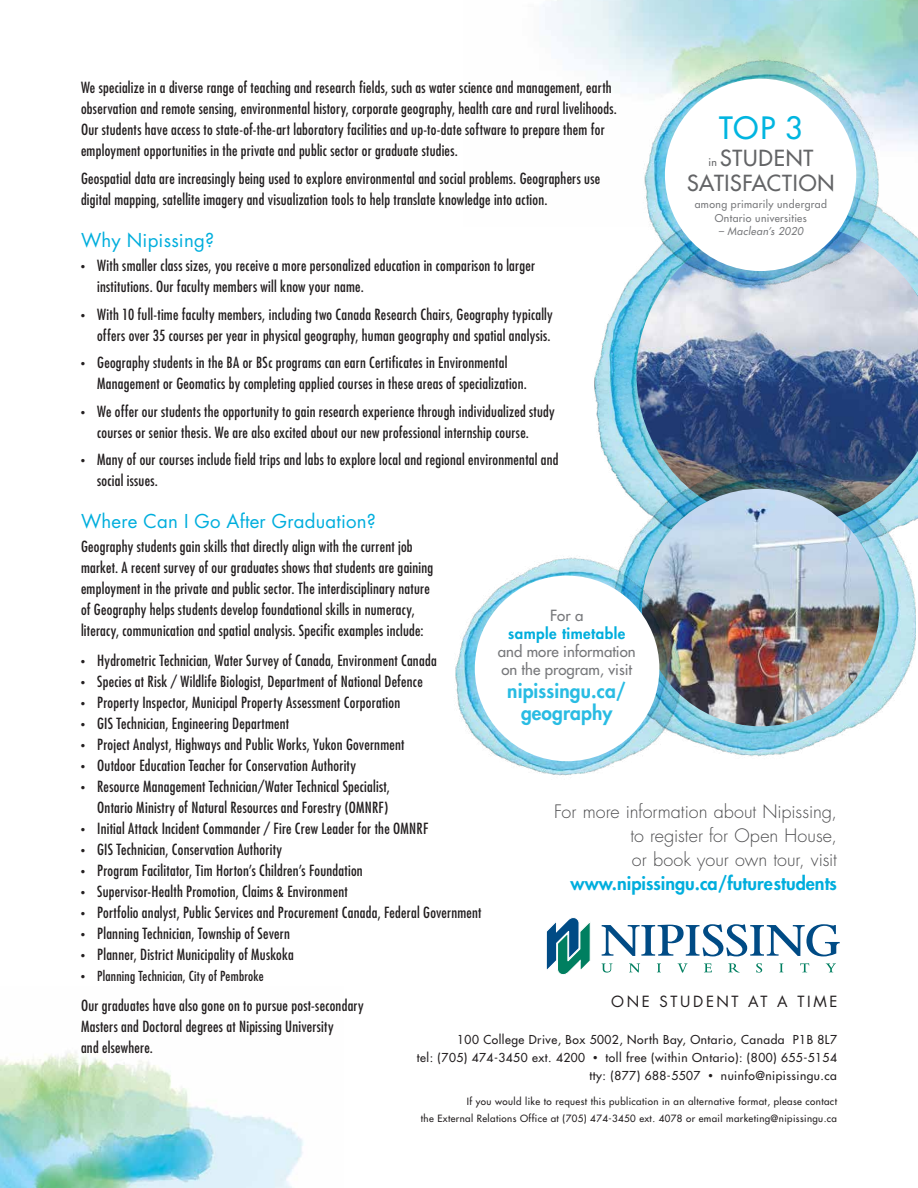
<style>
.page{position:relative;width:918px;height:1188px;background:#fff}
.page>*{position:absolute;margin:0;border:0;box-sizing:border-box;transform-origin:0 0}
.t1{font:500 30px "Futura Std";color:#00b5e0}
.t2{font:500 21.6px/24.8px "Futura Std";letter-spacing:.03em;color:#636466;text-align:center}
.t3{font:800 19.5px/22.5px "Futura Std";letter-spacing:.005em;color:#29bce3;text-align:center}
.t4{font:18.6px "Futura Std";letter-spacing:.01em;color:#00aedd}
.t5{font:300 18px/24px "Futura Std";color:#4d4d4f;text-align:justify}
.t6{font:800 18px "Futura Std";color:#00aedd}
.t7{font:condensed 15px/21px "Futura Std";letter-spacing:.015em;color:#231f20}
.t8{font:500 15px/18px "Futura Std";color:#77787b}
.t9{font:15px "Futura Std";letter-spacing:.175em;color:#231f20}
.t10{font:800 15px "Futura Std";letter-spacing:.03em;color:#00aedd}
.t11{font:condensed 13.5px "Futura Std";letter-spacing:.02em;color:#231f20}
.t12{font:500 12px/18px "Futura Std";letter-spacing:.04em;color:#231f20;text-align:right}
.t13{font:500 10.5px/13.5px "Futura Std";letter-spacing:.035em;color:#77787b;text-align:center}
.t14{font:italic 500 10.5px "Futura Std";letter-spacing:.04em;color:#77787b}
.t15{font:500 9.75px/16.5px "Futura Std";letter-spacing:.04em;color:#231f20;text-align:right}
.s1{font-weight:300;font-size:9px}
.s2{font-size:10.5px}
.s3{font-weight:300;font-stretch:condensed;font-size:9px}
</style>
<div class="page">
<svg style="left:546px;top:917px;width:44px;height:58px"></svg>
<svg style="left:602px;top:924px;width:238px;height:32px"></svg>
<svg style="left:602px;top:963px;width:11px;height:10px"></svg>
<svg style="left:629px;top:963px;width:11px;height:9px"></svg>
<svg style="left:657px;top:963px;width:4px;height:9px"></svg>
<svg style="left:678px;top:963px;width:10px;height:10px"></svg>
<svg style="left:704px;top:963px;width:8px;height:9px"></svg>
<svg style="left:728px;top:963px;width:12px;height:10px"></svg>
<svg style="left:756px;top:963px;width:6px;height:10px"></svg>
<svg style="left:779px;top:963px;width:4px;height:9px"></svg>
<svg style="left:800px;top:963px;width:9px;height:9px"></svg>
<svg style="left:826px;top:963px;width:10px;height:9px"></svg>
<img style="left:0;top:1052px;width:304px;height:136px">
<img style="left:594px;top:211px;width:322px;height:310px">
<img style="left:636px;top:222px;width:282px;height:298px">
<img style="left:633px;top:53px;width:252px;height:243px">
<svg style="left:664px;top:78px;width:193px;height:193px"></svg>
<img style="left:603px;top:444px;width:312px;height:313px">
<img style="left:642px;top:489px;width:238px;height:237px;border-radius:119px">
<img style="left:455px;top:551px;width:232px;height:225px">
<div style="left:474px;top:575px;width:186px;height:187px;background:#fff;border-radius:50%"></div>
<p class="t7" style="left:81px;top:77px;width:538px">We specialize in a diverse range of teaching and research fields, such as water science and management, earth observation and remote sensing, environmental history, corporate geography, health care and rural livelihoods.<br>Our students have access to state-of-the-art laboratory facilities and up-to-date software to prepare them for employment opportunities in the private and public sector or graduate studies.</p>
<p class="t7" style="left:81px;top:168px;width:521px">Geospatial data are increasingly being used to explore environmental and social problems. Geographers use digital mapping, satellite imagery and visualization tools to help translate knowledge into action.</p>
<p class="t4" style="left:81px;top:228px;width:135px">Why Nipissing?</p>
<p class="t7" style="left:97px;top:255px;width:439px;text-indent:-16px"><span class="s1">•</span> With smaller class sizes, you receive a more personalized education in comparison to larger institutions. Our faculty members will know your name.</p>
<p class="t7" style="left:81px;top:304px;width:473px;text-align:right"><span class="s1">•</span> With 10 full-time faculty members, including two Canada Research Chairs, Geography typically offers over 35 courses per year in physical geography, human geography and spatial analysis.</p>
<p class="t7" style="left:97px;top:352px;width:431px;text-indent:-16px"><span class="s1">•</span> Geography students in the BA or BSc programs can earn Certificates in Environmental<br>Management or Geomatics by completing applied courses in these areas of specialization.</p>
<p class="t7" style="left:97px;top:400px;width:459px;text-indent:-16px"><span class="s1">•</span> We offer our students the opportunity to gain research experience through individualized study courses or senior thesis. We are also excited about our new professional internship course.</p>
<p class="t7" style="left:97px;top:449px;width:463px;text-indent:-16px"><span class="s1">•</span> Many of our courses include field trips and labs to explore local and regional environmental and social issues.</p>
<p class="t4" style="left:81px;top:509px;width:296px">Where Can I Go After Graduation?</p>
<p class="t7" style="left:81px;top:536px;width:354px">Geography students gain skills that directly align with the current job market. A recent survey of our graduates shows that students are gaining employment in the private and public sector. The interdisciplinary nature of Geography helps students develop foundational skills in numeracy, literacy, communication and spatial analysis. Specific examples include:</p>
<p class="t7" style="left:81px;top:650px;width:357px"><span class="s1">•</span> Hydrometric Technician, Water Survey of Canada, Environment Canada</p>
<p class="t7" style="left:81px;top:671px;width:343px"><span class="s1">•</span> Species at Risk / Wildlife Biologist, Department of National Defence</p>
<p class="t7" style="left:81px;top:692px;width:321px"><span class="s1">•</span> Property Inspector, Municipal Property Assessment Corporation</p>
<p class="t7" style="left:81px;top:713px;width:210px"><span class="s1">•</span> GIS Technician, Engineering Department</p>
<p class="t7" style="left:81px;top:734px;width:325px"><span class="s1">•</span> Project Analyst, Highways and Public Works, Yukon Government</p>
<p class="t7" style="left:81px;top:755px;width:277px"><span class="s1">•</span> Outdoor Education Teacher for Conservation Authority</p>
<p class="t7" style="left:81px;top:776px;width:310px;text-align:right"><span class="s1">•</span> Resource Management Technician/Water Technical Specialist,<br>Ontario Ministry of Natural Resources and Forestry (OMNRF)</p>
<p class="t7" style="left:81px;top:818px;width:349px"><span class="s1">•</span> Initial Attack Incident Commander / Fire Crew Leader for the OMNRF</p>
<p class="t7" style="left:81px;top:839px;width:203px"><span class="s1">•</span> GIS Technician, Conservation Authority</p>
<p class="t7" style="left:81px;top:860px;width:283px"><span class="s1">•</span> Program Facilitator, Tim Horton’s Children’s Foundation</p>
<p class="t7" style="left:81px;top:881px;width:268px"><span class="s1">•</span> Supervisor-Health Promotion, Claims &amp; Environment</p>
<p class="t7" style="left:81px;top:902px;width:402px"><span class="s1">•</span> Portfolio analyst, Public Services and Procurement Canada, Federal Government</p>
<p class="t7" style="left:81px;top:923px;width:210px"><span class="s1">•</span> Planning Technician, Township of Severn</p>
<p class="t7" style="left:81px;top:944px;width:214px"><span class="s1">•</span> Planner, District Municipality of Muskoka</p>
<p class="t11" style="left:81px;top:968px;width:184px"><span class="s1">•</span> Planning Technician, City of Pembroke</p>
<p class="t7" style="left:81px;top:995px;width:284px">Our graduates have also gone on to pursue post-secondary<br>Masters and Doctoral degrees at Nipissing University<br>and elsewhere.</p>
<h1 class="t1" style="left:719px;top:110px;width:85px">TOP 3</h1>
<h2 class="t2" style="left:687px;top:146px;width:149px"><span class="s2">in</span> STUDENT<br>SATISFACTION</h2>
<p class="t13" style="left:695px;top:198px;width:134px">among primarily undergrad<br>Ontario universities</p>
<p class="t14" style="left:719px;top:225px;width:86px">– Maclean’s 2020</p>
<p class="t8" style="left:550px;top:607px;width:35px">For a</p>
<p class="t10" style="left:508px;top:624px;width:118px">sample timetable</p>
<p class="t8" style="left:498px;top:643px;width:139px">and more information on the program, visit</p>
<h3 class="t3" style="left:507px;top:679px;width:120px">nipissingu.ca/ geography</h3>
<p class="t5" style="left:630px;top:800px;width:208px;text-indent:-76px">For more information about Nipissing, to register for Open House, or book your own tour, visit</p>
<p class="t6" style="left:571px;top:872px;width:268px">www.nipissingu.ca/futurestudents</p>
<p class="t9" style="left:611px;top:992px;width:228px">ONE STUDENT AT A TIME</p>
<p class="t12" style="left:417px;top:1031px;width:422px">100 College Drive, Box 5002, North Bay, Ontario, Canada P1B 8L7<br>tel: (705) 474-3450 ext. 4200 <span class="s3">•</span> toll free (within Ontario): (800) 655-5154 tty: (877) 688-5507 <span class="s3">•</span> nuinfo@nipissingu.ca</p>
<p class="t15" style="left:421px;top:1094px;width:418px">If you would like to request this publication in an alternative format, please contact<br>the External Relations Office at (705) 474-3450 ext. 4078 or email marketing@nipissingu.ca</p>
</div>
